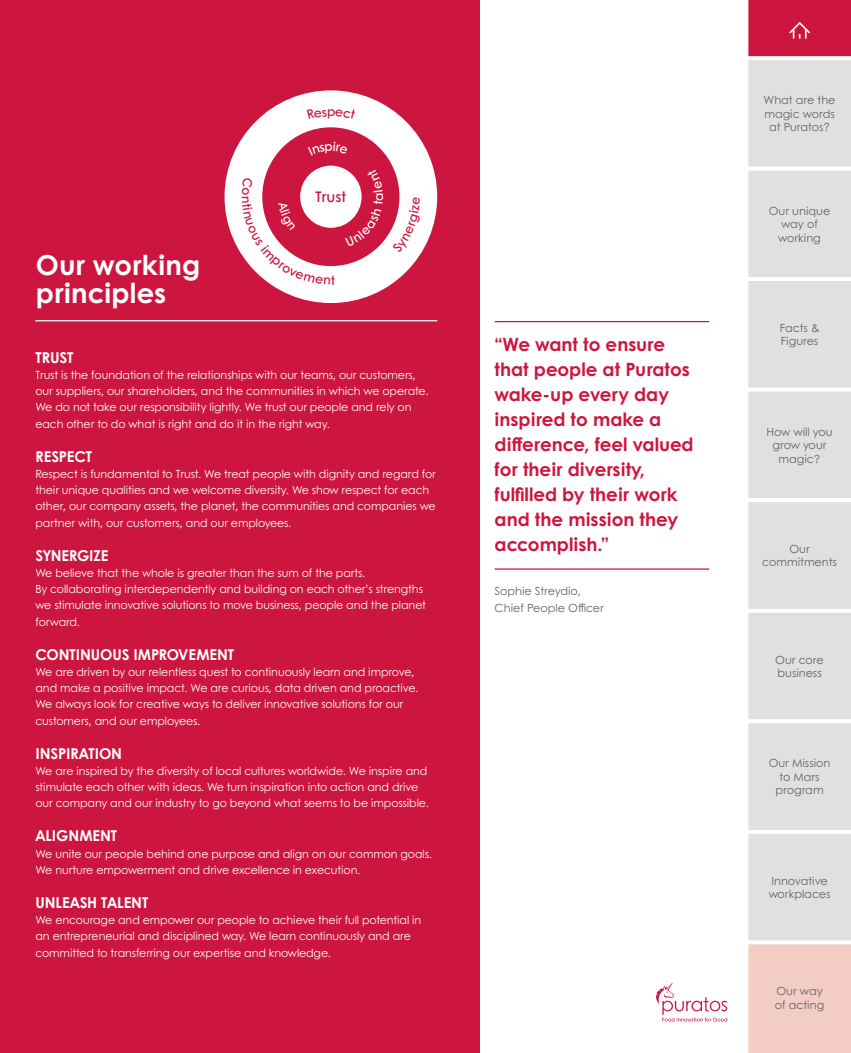
<style>
.page{position:relative;width:851px;height:1053px;background:#fff}
.page>*{position:absolute;margin:0;border:0;box-sizing:border-box;transform-origin:0 0}
.t1{font:700 27.5px/27.5px "Century Gothic";color:#fff}
.t2{font:700 18.38px/25px "Century Gothic";color:#cd163f}
.t3{font:700 15px "Century Gothic";letter-spacing:-.005em;color:#fff}
.t4{font:600 14.62px "Century Gothic";color:#cd163f}
.t5{font:600 12.5px "Century Gothic";color:#cd163f}
.t6{font:11.25px/16.2px "Century Gothic";letter-spacing:-.005em;color:#fff}
.t7{font:11.25px/13.5px "Century Gothic";color:#636466}
</style>
<div class="page">
<div style="left:0;top:0;width:479px;height:1052px;background:#cd163f"></div>
<hr style="left:35px;top:320px;width:402px;height:1px;background:#fff">
<hr style="left:494px;top:321px;width:215px;height:1px;background:#cd163f">
<hr style="left:494px;top:568px;width:215px;height:1px;background:#cd163f">
<div style="left:224px;top:90px;width:213px;height:213px;background:#fff;border-radius:50%"></div>
<div style="left:262px;top:127px;width:137px;height:139px;background:#cd163f;border-radius:50%"></div>
<div style="left:300px;top:166px;width:61px;height:62px;background:#fff;border-radius:50%"></div>
<svg style="left:656px;top:983px;width:71px;height:38px"></svg>
<div style="left:748px;top:0;width:102px;height:56px;background:#cd163f"></div>
<svg style="left:789px;top:22px;width:20px;height:17px"></svg>
<svg style="left:748px;top:56px;width:102px;height:996px;background:#e3dfde"></svg>
<svg style="left:392px;top:197px;width:8px;height:31px"></svg>
<svg style="left:345px;top:169px;width:38px;height:77px"></svg>
<svg style="left:242px;top:178px;width:93px;height:106px"></svg>
<p class="t5" style="left:327px;top:103px;width:10px">p</p>
<h1 class="t1" style="left:36px;top:250px;width:166px">Our working principles</h1>
<p class="t4" style="left:315px;top:187px;width:32px">Trust</p>
<h3 class="t3" style="left:35px;top:347px;width:40px">TRUST</h3>
<p class="t6" style="left:35px;top:366px;width:394px">Trust is the foundation of the relationships with our teams, our customers, our suppliers, our shareholders, and the communities in which we operate.<br>We do not take our responsibility lightly. We trust our people and rely on each other to do what is right and do it in the right way.</p>
<h3 class="t3" style="left:35px;top:446px;width:58px">RESPECT</h3>
<p class="t6" style="left:35px;top:465px;width:402px">Respect is fundamental to Trust. We treat people with dignity and regard for their unique qualities and we welcome diversity. We show respect for each other, our company assets, the planet, the communities and companies we partner with, our customers, and our employees.</p>
<h3 class="t3" style="left:35px;top:545px;width:75px">SYNERGIZE</h3>
<p class="t6" style="left:35px;top:564px;width:392px">We believe that the whole is greater than the sum of the parts.<br>By collaborating interdependently and building on each other’s strengths we stimulate innovative solutions to move business, people and the planet forward.</p>
<h3 class="t3" style="left:35px;top:644px;width:200px">CONTINUOUS IMPROVEMENT</h3>
<p class="t6" style="left:35px;top:663px;width:384px">We are driven by our relentless quest to continuously learn and improve, and make a positive impact. We are curious, data driven and proactive.<br>We always look for creative ways to deliver innovative solutions for our customers, and our employees.</p>
<h3 class="t3" style="left:35px;top:743px;width:88px">INSPIRATION</h3>
<p class="t6" style="left:35px;top:762px;width:395px">We are inspired by the diversity of local cultures worldwide. We inspire and stimulate each other with ideas. We turn inspiration into action and drive our company and our industry to go beyond what seems to be impossible.</p>
<h3 class="t3" style="left:35px;top:826px;width:83px">ALIGNMENT</h3>
<p class="t6" style="left:35px;top:845px;width:398px">We unite our people behind one purpose and align on our common goals.<br>We nurture empowerment and drive excellence in execution.</p>
<h3 class="t3" style="left:35px;top:892px;width:114px">UNLEASH TALENT</h3>
<p class="t6" style="left:35px;top:911px;width:387px">We encourage and empower our people to achieve their full potential in an entrepreneurial and disciplined way. We learn continuously and are committed to transferring our expertise and knowledge.</p>
<h2 class="t2" style="left:494px;top:331px;width:201px">“We want to ensure that people at Puratos wake-up every day inspired to make a difference, feel valued for their diversity, fulfilled by their work and the mission they accomplish.”</h2>
<p class="t7" style="left:494px;top:583px;width:111px;line-height:16.2px">Sophie Streydio,<br>Chief People Officer</p>
<p class="t7" style="left:763px;top:93px;width:74px;text-align:center">What are the magic words at Puratos?</p>
<p class="t7" style="left:768px;top:203px;width:63px;text-align:center">Our unique way of working</p>
<p class="t7" style="left:779px;top:321px;width:41px">Facts &amp;<br>Figures</p>
<p class="t7" style="left:766px;top:424px;width:68px;text-align:center">How will you grow your magic?</p>
<p class="t7" style="left:762px;top:542px;width:76px;text-align:center">Our commitments</p>
<p class="t7" style="left:775px;top:652px;width:50px">Our core business</p>
<p class="t7" style="left:768px;top:756px;width:63px;text-align:center">Our Mission to Mars program</p>
<p class="t7" style="left:768px;top:873px;width:63px">Innovative workplaces</p>
<p class="t7" style="left:774px;top:984px;width:51px">Our way of acting</p>
</div>
